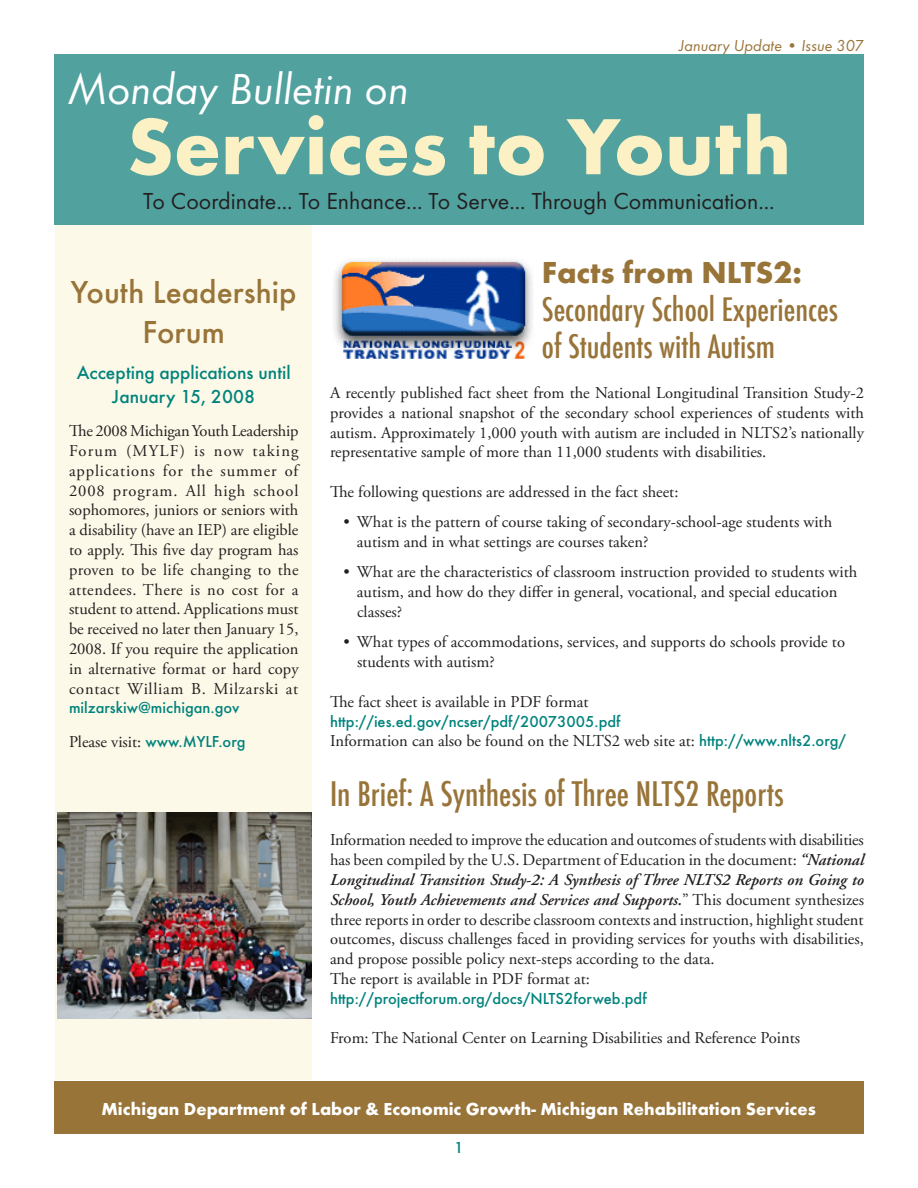
<style>
.page{position:relative;width:918px;height:1188px;background:#fff}
.page>*{position:absolute;margin:0;border:0;box-sizing:border-box;transform-origin:0 0}
.t1{font:700 82.5px "Futura T";color:#fbf1c4}
.t2{font:italic 45px "Futura T";color:#fff}
.t3{font:500 condensed 33px "Futura";color:#987439}
.t4{font:500 33px/39.6px "Futura T";color:#987439;text-align:center}
.t5{font:500 condensed 31.5px/37.8px "Futura";color:#987439}
.t6{font:700 31.5px "Futura T";color:#987439}
.t7{font:24px "Futura T";color:#231f20}
.t8{font:500 19.5px/23.4px "Futura T";color:#00837c;text-align:center}
.t9{font:700 18px "Futura T";color:#fff}
.t10{font:16.5px/19.8px "Adobe Garamond Pro";color:#231f20}
.t11{font:16.5px/19.8px "Adobe Garamond";color:#231f20}
.t12{font:500 16.5px/19.8px "Futura T";color:#00837c}
.t13{font:italic 16.5px "Futura T";color:#987439}
.s1{font-family:"Futura T";font-weight:500;color:#00837c}
.s2{font-family:"Adobe Garamond";font-weight:400;color:#231f20}
.s3{font-weight:600;font-style:italic}
</style>
<div class="page">
<div style="left:55px;top:224px;width:257px;height:856px;background:#fdf9e8"></div>
<div style="left:54px;top:54px;width:810px;height:170px;background:#51a19e"></div>
<img style="left:58px;top:812px;width:254px;height:206px">
<img style="left:335px;top:259px;width:198px;height:100px">
<div style="left:54px;top:1082px;width:809px;height:52px;background:#987439"></div>
<p class="t13" style="left:679px;top:36px;width:187px">January Update • Issue 307</p>
<p class="t2" style="left:68px;top:63px;width:343px">Monday Bulletin on</p>
<p class="t1" style="left:127px;top:98px;width:666px">Services to Youth</p>
<p class="t7" style="left:143px;top:187px;width:633px">To Coordinate... To Enhance... To Serve... Through Communication...</p>
<p class="t4" style="left:71px;top:272px;width:227px">Youth Leadership<br>Forum</p>
<p class="t8" style="left:77px;top:361px;width:215px">Accepting applications until<br>January 15, 2008</p>
<p class="t10" style="left:69px;top:422px;width:231px;text-align:justify">The 2008 Michigan Youth Leadership Forum MYLF is now taking applications for the summer of 2008 program. All high school sophomores, juniors or seniors with a disability (have an IEP) are eligible to apply. This five day program has proven to be life changing to the attendees. There is no cost for a student to attend. Applications must be received no later then January 15, 2008. If you require the application in alternative format or hard copy contact William B. Milzarski at <span class="s1">milzarskiw@michigan.gov</span></p>
<p class="t10" style="left:69px;top:732px;width:178px">Please visit: <span class="s1">www.MYLF.org</span></p>
<p class="t10" style="left:126px;top:441px;width:7px">(</p>
<p class="t10" style="left:180px;top:441px;width:7px">)</p>
<p class="t6" style="left:542px;top:254px;width:262px">Facts from NLTS2:</p>
<p class="t5" style="left:542px;top:290px;width:298px">Secondary School Experiences of Students with Autism</p>
<p class="t10" style="left:330px;top:383px;width:536px;text-align:justify">A recently published fact sheet from the National Longitudinal Transition Study-2 provides a national snapshot of the secondary school experiences of students with autism. Approximately 1,000 youth with autism are included in NLTS2’s nationally representative sample of more than 11,000 students with disabilities.</p>
<p class="t10" style="left:330px;top:482px;width:350px">The following questions are addressed in the fact sheet:</p>
<p class="t10" style="left:357px;top:513px;width:477px;text-indent:-13px">• What is the pattern of course taking of secondary-school-age students with autism and in what settings are courses taken?</p>
<p class="t10" style="left:357px;top:563px;width:502px;text-indent:-13px">• What are the characteristics of classroom instruction provided to students with autism, and how do they differ in general, vocational, and special education classes?</p>
<p class="t10" style="left:357px;top:633px;width:490px;text-indent:-13px">• What types of accommodations, services, and supports do schools provide to students with autism?</p>
<p class="t10" style="left:330px;top:692px;width:260px">The fact sheet is available in PDF format</p>
<p class="t12" style="left:330px;top:711px;width:517px">http://ies.ed.gov/ncser/pdf/20073005.pdf<br><span class="s2">Information can also be found on the NLTS2 web site at:</span> http://www.nlts2.org/</p>
<p class="t3" style="left:330px;top:772px;width:455px">In Brief: A Synthesis of Three NLTS2 Reports</p>
<p class="t11" style="left:330px;top:831px;width:536px">Information needed to improve the education and outcomes of students with disabilities has been compiled by the U.S. Department of Education in the document: <span class="s3">“National Longitudinal Transition Study-2: A Synthesis of Three NLTS2 Reports on Going to School, Youth Achievements and Services and Supports.</span>” This document synthesizes three reports in order to describe classroom contexts and instruction, highlight student outcomes, discuss challenges faced in providing services for youths with disabilities, and propose possible policy next-steps according to the data.<br>The report is available in PDF format at:</p>
<p class="t12" style="left:330px;top:988px;width:318px">http://projectforum.org/docs/NLTS2forweb.pdf</p>
<p class="t11" style="left:330px;top:1029px;width:472px">From: The National Center on Learning Disabilities and Reference Points</p>
<p class="t9" style="left:101px;top:1098px;width:716px">Michigan Department of Labor &amp; Economic Growth- Michigan Rehabilitation Services</p>
<p class="t12" style="left:454px;top:1137px;width:11px">1</p>
</div>
